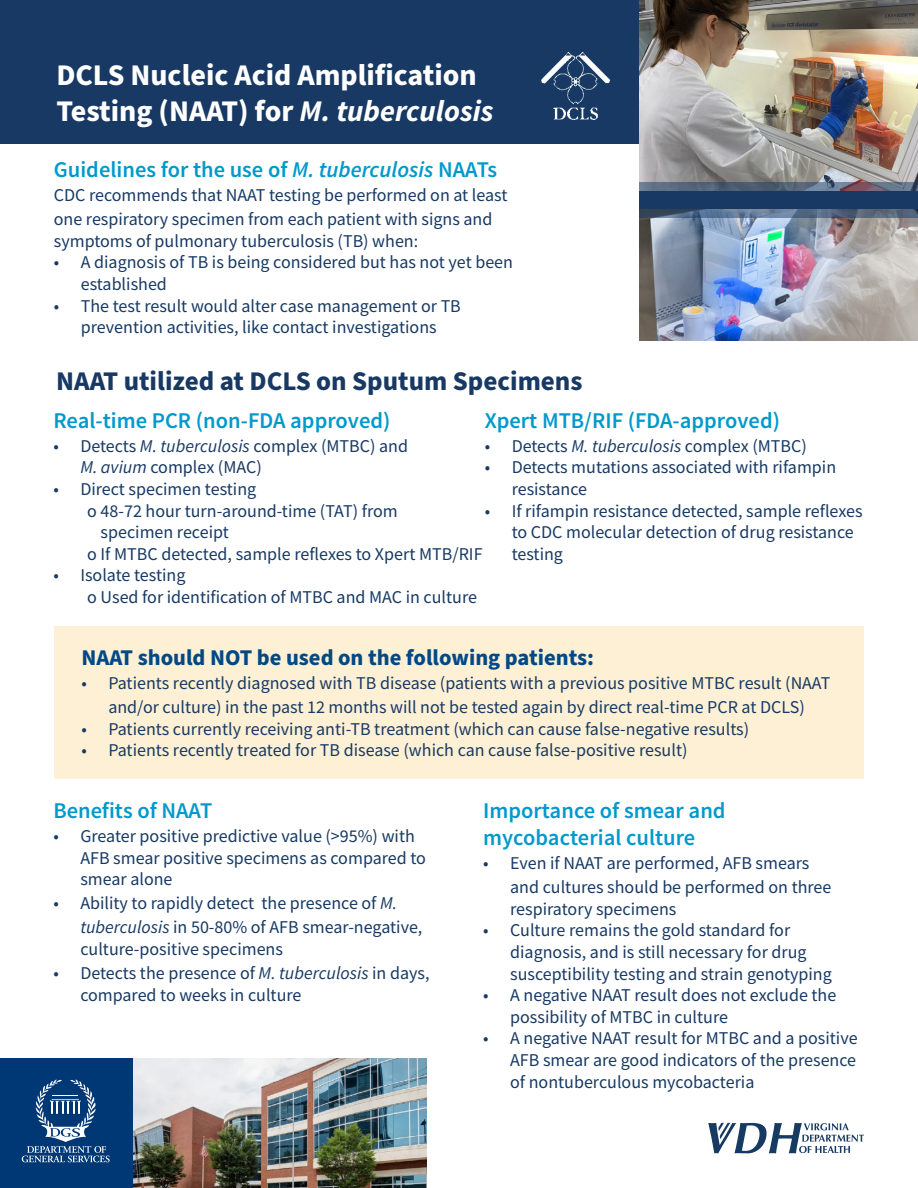
<style>
.page{position:relative;width:918px;height:1188px;background:#fff}
.page>*{position:absolute;margin:0;border:0;box-sizing:border-box;transform-origin:0 0}
.t1{font:700 30px/36px "Source Sans Pro";color:#fff}
.t2{font:700 27px "Source Sans Pro";color:#173963}
.t3{font:600 22.5px "Source Sans Pro";color:#09c}
.t4{font:700 22.5px "Source Sans Pro";color:#004986}
.t5{font:18px/21.6px "Source Sans Pro";color:#173963}
.s1{font-style:italic}
</style>
<div class="page">
<div style="left:54px;top:626px;width:810px;height:152px;background:#fdf0d4"></div>
<div style="left:0;top:0;width:638px;height:143px;background:#173963"></div>
<img style="left:541px;top:52px;width:68px;height:67px">
<img style="left:639px;top:0;width:279px;height:340px">
<svg style="left:639px;top:183px;width:279px;height:35px;background:#55657d"></svg>
<div style="left:639px;top:192px;width:279px;height:17px;background:#173963"></div>
<img style="left:133px;top:1058px;width:294px;height:130px">
<div style="left:0;top:1058px;width:133px;height:130px;background:#003876"></div>
<svg style="left:22px;top:1079px;width:88px;height:83px"></svg>
<svg style="left:708px;top:1123px;width:156px;height:30px"></svg>
<p class="t1" style="left:56px;top:58px;width:439px">DCLS Nucleic Acid Amplification<br>Testing (NAAT) for <span class="s1">M. tuberculosis</span></p>
<p class="t3" style="left:54px;top:155px;width:445px">Guidelines for the use of <span class="s1">M. tuberculosis</span> NAATs</p>
<p class="t5" style="left:54px;top:183px;width:455px;line-height:24px">CDC recommends that NAAT testing be performed on at least one respiratory specimen from each patient with signs and</p>
<p class="t5" style="left:54px;top:230px;width:366px">symptoms of pulmonary tuberculosis (TB) when:</p>
<p class="t5" style="left:81px;top:251px;width:434px;text-indent:-27px">• A diagnosis of TB is being considered but has not yet been established</p>
<p class="t5" style="left:54px;top:295px;width:409px;text-align:center">• The test result would alter case management or TB prevention activities, like contact investigations</p>
<p class="t2" style="left:56px;top:362px;width:528px">NAAT utilized at DCLS on Sputum Specimens</p>
<p class="t3" style="left:53px;top:406px;width:339px">Real-time PCR (non-FDA approved)</p>
<p class="t3" style="left:485px;top:406px;width:297px">Xpert MTB/RIF (FDA-approved)</p>
<p class="t5" style="left:53px;top:435px;width:356px">• Detects <span class="s1">M. tuberculosis</span> complex (MTBC) and</p>
<p class="t5" style="left:485px;top:435px;width:324px">• Detects <span class="s1">M. tuberculosis</span> complex (MTBC)</p>
<p class="t5" style="left:80px;top:457px;width:183px"><span class="s1">M. avium</span> complex (MAC)</p>
<p class="t5" style="left:485px;top:456px;width:353px">• Detects mutations associated with rifampin</p>
<p class="t5" style="left:53px;top:478px;width:204px">• Direct specimen testing</p>
<p class="t5" style="left:512px;top:478px;width:77px">resistance</p>
<p class="t5" style="left:87px;top:500px;width:312px">о 48-72 hour turn-around-time (TAT) from</p>
<p class="t5" style="left:485px;top:500px;width:379px">• If rifampin resistance detected, sample reflexes</p>
<p class="t5" style="left:101px;top:521px;width:130px">specimen receipt</p>
<p class="t5" style="left:512px;top:521px;width:344px">to CDC molecular detection of drug resistance</p>
<p class="t5" style="left:87px;top:543px;width:397px">о If MTBC detected, sample reflexes to Xpert MTB/RIF</p>
<p class="t5" style="left:512px;top:543px;width:53px">testing</p>
<p class="t5" style="left:87px;top:565px;width:391px;text-indent:-34px">• Isolate testing<br>о Used for identification of MTBC and MAC in culture</p>
<p class="t4" style="left:81px;top:642px;width:514px">NAAT should NOT be used on the following patients:</p>
<p class="t5" style="left:81px;top:671px;width:751px;line-height:24px;text-align:center">• Patients recently diagnosed with TB disease (patients with a previous positive MTBC result (NAAT and/or culture) in the past 12 months will not be tested again by direct real-time PCR at DCLS)</p>
<p class="t5" style="left:81px;top:718px;width:669px">• Patients currently receiving anti-TB treatment (which can cause false-negative results)</p>
<p class="t5" style="left:81px;top:739px;width:608px">• Patients recently treated for TB disease (which can cause false-positive result)</p>
<p class="t3" style="left:53px;top:797px;width:161px">Benefits of NAAT</p>
<p class="t3" style="left:483px;top:797px;width:244px">Importance of smear and</p>
<p class="t5" style="left:53px;top:825px;width:363px">• Greater positive predictive value (&gt;95%) with</p>
<p class="t3" style="left:483px;top:824px;width:214px">mycobacterial culture</p>
<p class="t5" style="left:80px;top:847px;width:347px">AFB smear positive specimens as compared to</p>
<p class="t5" style="left:483px;top:852px;width:328px">• Even if NAAT are performed, AFB smears</p>
<p class="t5" style="left:80px;top:868px;width:94px">smear alone</p>
<p class="t5" style="left:510px;top:876px;width:323px">and cultures should be performed on three</p>
<p class="t5" style="left:53px;top:892px;width:345px">• Ability to rapidly detect the presence of <span class="s1">M.</span></p>
<p class="t5" style="left:510px;top:898px;width:168px">respiratory specimens</p>
<p class="t5" style="left:80px;top:916px;width:344px"><span class="s1">tuberculosis</span> in 50-80% of AFB smear-negative,</p>
<p class="t5" style="left:483px;top:919px;width:309px">• Culture remains the gold standard for</p>
<p class="t5" style="left:80px;top:938px;width:204px">culture-positive specimens</p>
<p class="t5" style="left:510px;top:941px;width:298px">diagnosis, and is still necessary for drug</p>
<p class="t5" style="left:53px;top:962px;width:378px">• Detects the presence of <span class="s1">M. tuberculosis</span> in days,</p>
<p class="t5" style="left:510px;top:963px;width:323px">susceptibility testing and strain genotyping</p>
<p class="t5" style="left:80px;top:984px;width:223px">compared to weeks in culture</p>
<p class="t5" style="left:510px;top:984px;width:328px;text-indent:-27px">• A negative NAAT result does not exclude the possibility of MTBC in culture</p>
<p class="t5" style="left:510px;top:1027px;width:349px;text-align:justify;text-indent:-27px">• A negative NAAT result for MTBC and a positive AFB smear are good indicators of the presence of nontuberculous mycobacteria</p>
</div>
